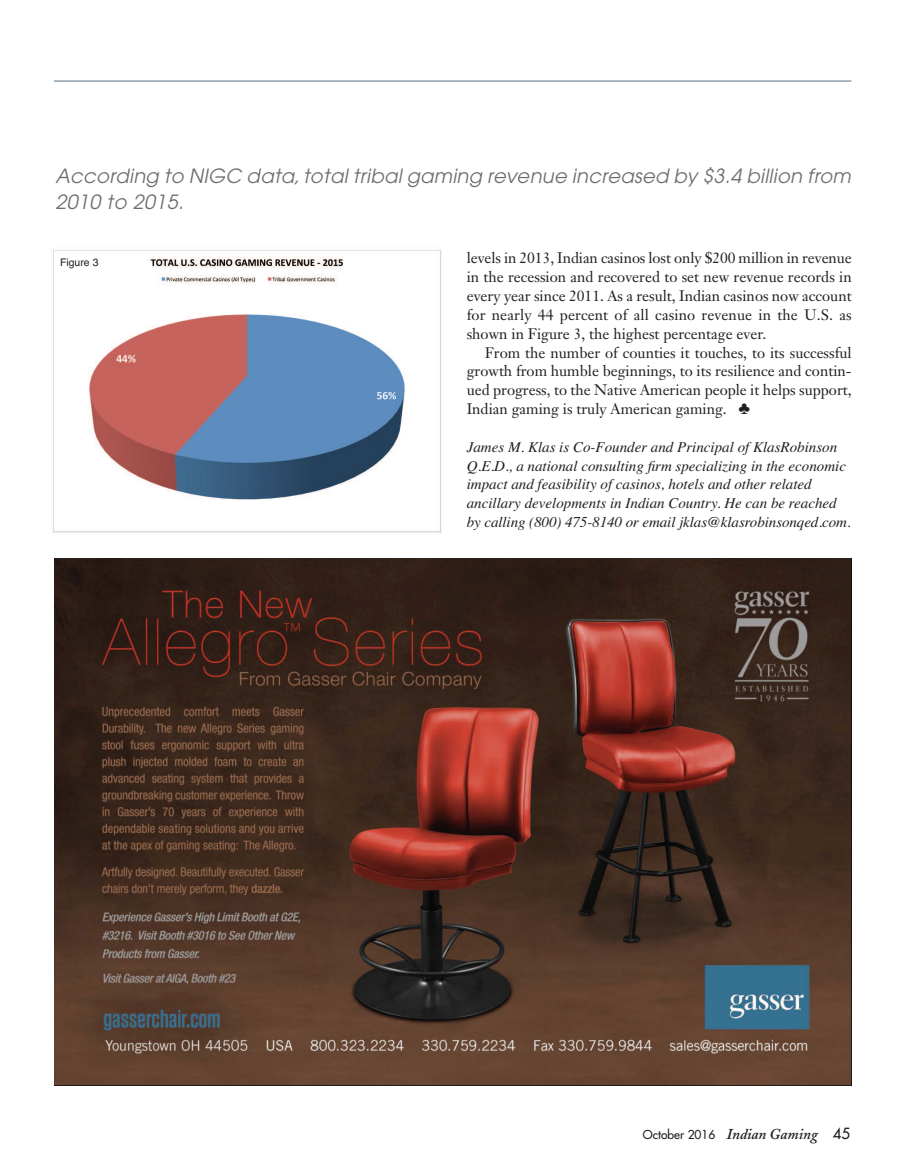
<style>
.page{position:relative;width:905px;height:1175px;background:#fff}
.page>*{position:absolute;margin:0;border:0;box-sizing:border-box;transform-origin:0 0}
.t1{font:italic 19.5px/25.5px "Avant Garde";letter-spacing:.015em;color:#6c6d70}
.t2{font:15px/18.8px "Janson Text";color:#231f20;text-align:justify}
.t3{font:italic 15px/18.8px "Times";color:#231f20}
.t4{font:italic 600 15px "Adobe Caslon";color:#231f20}
.t5{font:10.5px "Helvetica";color:#231f20}
.s1{font-family:"Futura";font-weight:400;font-style:normal;font-size:12px}
.s2{font-family:"Futura";font-weight:400;font-style:normal}
</style>
<div class="page">
<img style="left:54px;top:558px;width:797px;height:527px">
<hr style="left:54px;top:80px;width:797px;height:2px;background:#8c9faa">
<img style="left:52px;top:249px;width:389px;height:285px">
<h1 class="t1" style="left:56px;top:165px;width:796px">According to NIGC data,total tribal gaming revenue increased by $3.4 billion from<br>2010 to 2015.</h1>
<p class="t5" style="left:60px;top:256px;width:40px">Figure 3</p>
<p class="t2" style="left:466px;top:250px;width:386px">levels in 2013, Indian casinos lost only $200 million in revenue in the recession and recovered to set new revenue records in every year since 2011. As a result, Indian casinos now account for nearly 44 percent of all casino revenue in the U.S. as shown in Figure 3, the highest percentage ever.</p>
<p class="t2" style="left:466px;top:344px;width:386px;text-indent:18px">From the number of counties it touches, to its successful growth from humble beginnings, to its resilience and contin&shy;ued progress, to the Native American people it helps support, Indian gaming is truly American gaming.</p>
<p class="t3" style="left:466px;top:437px;width:385px">James M. Klas is Co-Founder and Principal of KlasRobinson Q.E.D., a national consulting firm specializing in the economic impact and feasibility of casinos, hotels and other related ancillary developments in Indian Country. He can be reached by calling (800) 475-8140 or email jklas@klasrobinsonqed.com.</p>
<p class="t4" style="left:643px;top:1129px;width:209px"><span class="s1">October 2016</span> Indian Gaming <span class="s2">45</span></p>
</div>
